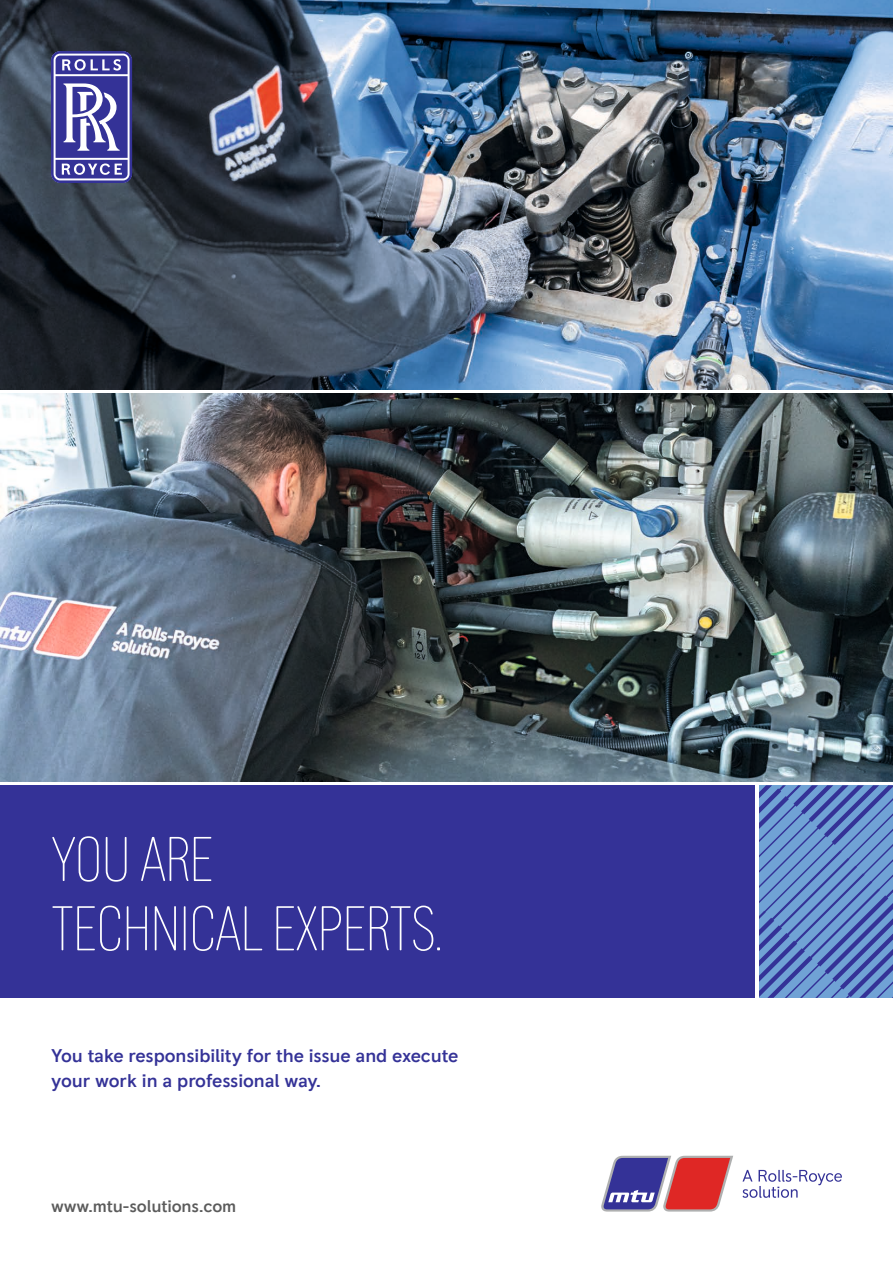
<style>
.page{position:relative;width:893px;height:1263px;background:#fff}
.page>*{position:absolute;margin:0;border:0;box-sizing:border-box;transform-origin:0 0}
.t1{font:200 condensed 63px/69.3px "RR Pioneer";letter-spacing:-.015em;color:#fff}
.t2{font:500 18.75px/25.3px "RR Pioneer";letter-spacing:-.005em;color:#343297}
.t3{font:500 17.25px "RR Pioneer";letter-spacing:-.005em;color:#5b5b5b}
</style>
<div class="page">
<div style="left:0;top:785px;width:755px;height:213px;background:#343297"></div>
<svg style="left:759px;top:785px;width:134px;height:213px;background:#5f84c4"></svg>
<img style="left:0;top:0;width:893px;height:389px">
<img style="left:0;top:393px;width:893px;height:388px">
<svg style="left:51px;top:51px;width:81px;height:132px"></svg>
<svg style="left:742px;top:1170px;width:100px;height:28px"></svg>
<svg style="left:601px;top:1156px;width:132px;height:55px"></svg>
<h1 class="t1" style="left:51px;top:825px;width:393px">YOU ARE<br>TECHNICAL EXPERTS.</h1>
<p class="t2" style="left:51px;top:1043px;width:409px">You take responsibility for the issue and execute your work in a professional way.</p>
<p class="t3" style="left:51px;top:1195px;width:187px">www.mtu-solutions.com</p>
</div>
